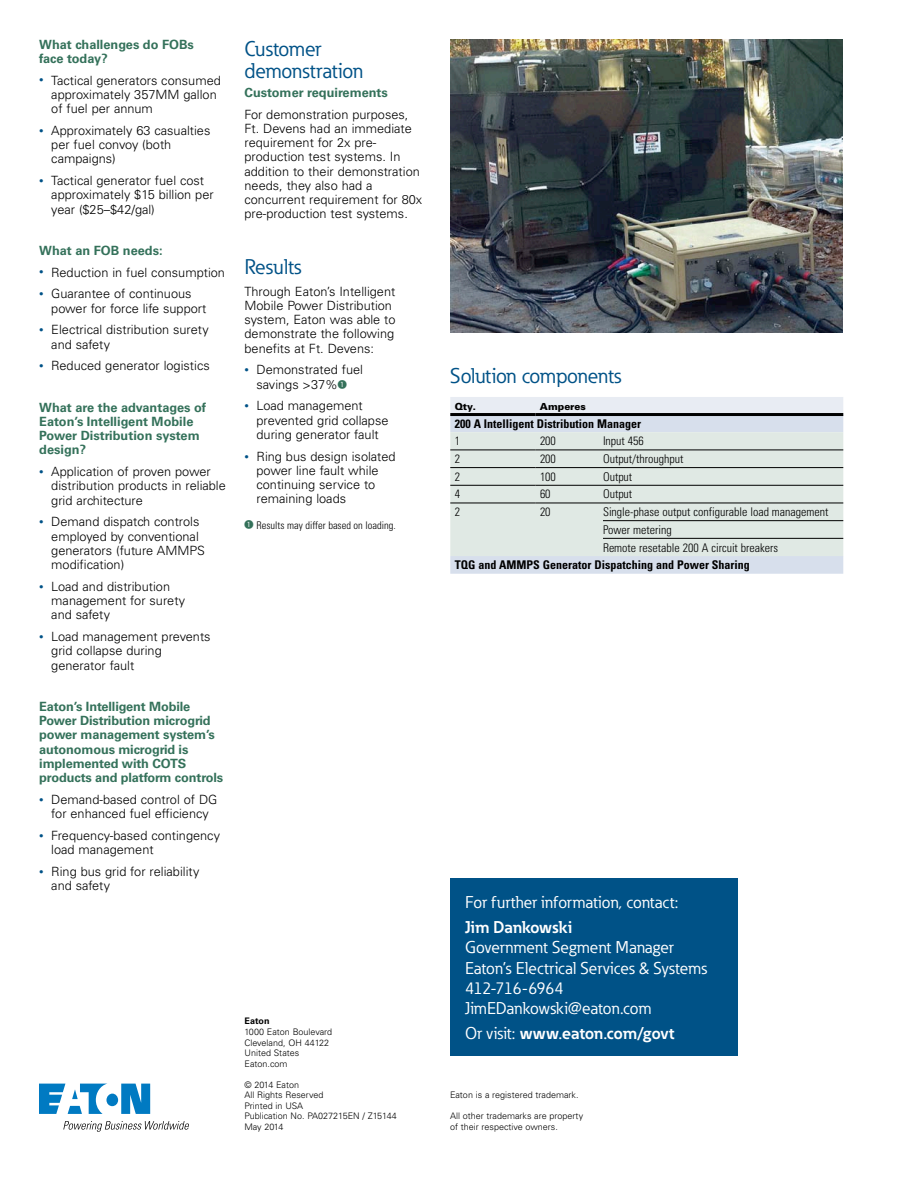
<style>
.page{position:relative;width:918px;height:1188px;background:#fff}
.page>*{position:absolute;margin:0;border:0;box-sizing:border-box;transform-origin:0 0}
.t1{font:21px/22.5px "Eaton";color:#005287}
.t2{font:16.8px/20.2px "Eaton";color:#fff}
.t3{font:700 16.8px "Eaton";letter-spacing:-.005em;color:#fff}
.t4{font:300 12.75px/14.2px "Univers LT Std";color:#000}
.t5{font:700 12.75px/14.2px "Univers LT Std";letter-spacing:-.01em;color:#34715a}
.t6{font:300 condensed 12px/17.7px "Univers LT Std";color:#000}
.t7{font:700 condensed 12px "Univers LT Std";color:#000}
.t8{font:300 condensed 10.5px "Univers LT Std";color:#000}
.t9{font:900 9.75px "Univers LT Std";color:#000}
.t10{font:300 9px/10.5px "Univers LT Std";color:#000}
.t11{font:700 9px "Univers LT Std";color:#000}
.s1{font-size:9px;color:#005287}
.s2{font-family:"European Pi One";font-weight:400;font-size:9px;color:#34715a}
.s3{font-family:"European Pi One";font-weight:400;font-stretch:normal;font-size:9px;color:#34715a}
.s4{font-weight:400}
</style>
<div class="page">
<div style="left:450px;top:397px;width:393px;height:16px;background:#e8ecf3"></div>
<div style="left:450px;top:416px;width:393px;height:158px;background:#d7dfec"></div>
<div style="left:450px;top:432px;width:393px;height:124px;background:#e0e9e4"></div>
<hr style="left:450px;top:450px;width:86px;height:1px;background:#000">
<hr style="left:536px;top:450px;width:67px;height:1px;background:#000">
<hr style="left:603px;top:450px;width:240px;height:1px;background:#000">
<hr style="left:450px;top:467px;width:86px;height:1px;background:#000">
<hr style="left:536px;top:467px;width:67px;height:1px;background:#000">
<hr style="left:603px;top:467px;width:240px;height:1px;background:#000">
<hr style="left:450px;top:485px;width:86px;height:1px;background:#000">
<hr style="left:536px;top:485px;width:67px;height:1px;background:#000">
<hr style="left:603px;top:485px;width:240px;height:1px;background:#000">
<hr style="left:450px;top:503px;width:86px;height:1px;background:#000">
<hr style="left:536px;top:503px;width:67px;height:1px;background:#000">
<hr style="left:603px;top:503px;width:240px;height:1px;background:#000">
<hr style="left:603px;top:520px;width:240px;height:1px;background:#000">
<hr style="left:603px;top:538px;width:240px;height:1px;background:#000">
<hr style="left:450px;top:413px;width:86px;height:3px;background:#000">
<hr style="left:536px;top:413px;width:67px;height:3px;background:#000">
<hr style="left:603px;top:413px;width:240px;height:3px;background:#000">
<img style="left:450px;top:40px;width:392px;height:293px">
<div style="left:450px;top:878px;width:288px;height:178px;background:#005287"></div>
<svg style="left:39px;top:1084px;width:111px;height:30px"></svg>
<svg style="left:63px;top:1121px;width:126px;height:11px"></svg>
<p class="t5" style="left:39px;top:37px;width:156px">What challenges do FOBs face today?</p>
<p class="t4" style="left:51px;top:73px;width:171px;text-indent:-12px"><span class="s1">•</span> Tactical generators consumed approximately 357MM gallon of fuel per annum</p>
<p class="t4" style="left:51px;top:123px;width:161px;text-indent:-12px"><span class="s1">•</span> Approximately 63 casualties per fuel convoy (both campaigns)</p>
<p class="t4" style="left:51px;top:173px;width:164px;text-indent:-12px"><span class="s1">•</span> Tactical generator fuel cost approximately $15 billion per year ($25–$42/gal)</p>
<p class="t5" style="left:39px;top:243px;width:125px">What an FOB needs:</p>
<p class="t4" style="left:39px;top:265px;width:187px"><span class="s1">•</span> Reduction in fuel consumption</p>
<p class="t4" style="left:51px;top:287px;width:157px;text-indent:-12px"><span class="s1">•</span> Guarantee of continuous power for force life support</p>
<p class="t4" style="left:51px;top:323px;width:159px;text-indent:-12px"><span class="s1">•</span> Electrical distribution surety and safety</p>
<p class="t4" style="left:39px;top:359px;width:172px"><span class="s1">•</span> Reduced generator logistics</p>
<p class="t5" style="left:39px;top:400px;width:168px">What are the advantages of<br>Eaton’s Intelligent Mobile<br>Power Distribution system design?</p>
<p class="t4" style="left:51px;top:464px;width:176px;text-indent:-12px"><span class="s1">•</span> Application of proven power distribution products in reliable grid architecture</p>
<p class="t4" style="left:51px;top:515px;width:155px;text-indent:-12px"><span class="s1">•</span> Demand dispatch controls employed by conventional generators (future AMMPS modification)</p>
<p class="t4" style="left:51px;top:579px;width:135px;text-indent:-12px"><span class="s1">•</span> Load and distribution management for surety and safety</p>
<p class="t4" style="left:51px;top:629px;width:161px;text-indent:-12px"><span class="s1">•</span> Load management prevents grid collapse during generator fault</p>
<p class="t5" style="left:39px;top:699px;width:186px">Eaton’s Intelligent Mobile<br>Power Distribution microgrid power management system’s autonomous microgrid is implemented with COTS products and platform controls</p>
<p class="t4" style="left:39px;top:792px;width:180px;text-align:center"><span class="s1">•</span> Demand-based control of DG for enhanced fuel efficiency</p>
<p class="t4" style="left:51px;top:828px;width:170px;text-indent:-12px"><span class="s1">•</span> Frequency-based contingency load management</p>
<p class="t4" style="left:51px;top:864px;width:150px;text-indent:-12px"><span class="s1">•</span> Ring bus grid for reliability and safety</p>
<h1 class="t1" style="left:244px;top:38px;width:120px">Customer demonstration</h1>
<p class="t5" style="left:244px;top:85px;width:145px">Customer requirements</p>
<p class="t4" style="left:244px;top:107px;width:179px">For demonstration purposes,<br>Ft. Devens had an immediate requirement for 2x pre&shy;production test systems. In addition to their demonstration needs, they also had a concurrent requirement for 80x pre-production test systems.</p>
<h1 class="t1" style="left:244px;top:256px;width:58px">Results</h1>
<p class="t4" style="left:244px;top:284px;width:153px">Through Eaton’s Intelligent<br>Mobile Power Distribution system, Eaton was able to demonstrate the following benefits at Ft. Devens:</p>
<p class="t4" style="left:244px;top:363px;width:120px;text-align:center"><span class="s1">•</span> Demonstrated fuel savings &gt;37%<span class="s2">A</span></p>
<p class="t4" style="left:256px;top:399px;width:134px;text-indent:-12px"><span class="s1">•</span> Load management prevented grid collapse during generator fault</p>
<p class="t4" style="left:256px;top:449px;width:141px;text-indent:-12px"><span class="s1">•</span> Ring bus design isolated power line fault while continuing service to remaining loads</p>
<p class="t8" style="left:244px;top:519px;width:153px"><span class="s3">A</span> Results may differ based on loading.</p>
<p class="t11" style="left:245px;top:1016px;width:27px">Eaton</p>
<p class="t10" style="left:245px;top:1027px;width:89px">1000 Eaton Boulevard<br>Cleveland, OH 44122<br>United States<br>Eaton.com</p>
<p class="t10" style="left:245px;top:1079px;width:154px">© 2014 Eaton<br>All Rights Reserved<br>Printed in USA<br>Publication No. PA027215EN / Z15144<br>May 2014</p>
<h1 class="t1" style="left:450px;top:365px;width:173px">Solution components</h1>
<p class="t9" style="left:455px;top:400px;width:23px">Qty.</p>
<p class="t9" style="left:540px;top:400px;width:48px">Amperes</p>
<p class="t7" style="left:455px;top:416px;width:188px">200 A Intelligent Distribution Manager</p>
<p class="t6" style="left:455px;top:432px;width:7px">1</p>
<p class="t6" style="left:540px;top:432px;width:17px">200</p>
<p class="t6" style="left:603px;top:432px;width:42px">Input 456</p>
<p class="t6" style="left:455px;top:450px;width:7px">2</p>
<p class="t6" style="left:540px;top:450px;width:17px">200</p>
<p class="t6" style="left:603px;top:450px;width:82px">Output/throughput</p>
<p class="t6" style="left:455px;top:468px;width:7px">2</p>
<p class="t6" style="left:540px;top:468px;width:17px">100</p>
<p class="t6" style="left:603px;top:468px;width:31px">Output</p>
<p class="t6" style="left:455px;top:485px;width:7px">4</p>
<p class="t6" style="left:540px;top:485px;width:12px">60</p>
<p class="t6" style="left:603px;top:485px;width:31px">Output</p>
<p class="t6" style="left:455px;top:503px;width:7px">2</p>
<p class="t6" style="left:540px;top:503px;width:12px">20</p>
<p class="t6" style="left:603px;top:503px;width:227px">Single-phase output configurable load management<br>Power metering<br>Remote resetable 200 A circuit breakers</p>
<p class="t7" style="left:455px;top:558px;width:297px">TQG and AMMPS Generator Dispatching and Power Sharing</p>
<h2 class="t2" style="left:465px;top:893px;width:215px">For further information, contact:</h2>
<h2 class="t3" style="left:465px;top:917px;width:109px">Jim Dankowski</h2>
<h2 class="t2" style="left:465px;top:938px;width:244px">Government Segment Manager<br>Eaton’s Electrical Services &amp; Systems<br>412-716-6964<br>JimEDankowski@eaton.com</h2>
<h2 class="t3" style="left:465px;top:1022px;width:211px"><span class="s4">Or visit:</span> www.eaton.com/govt</h2>
<p class="t10" style="left:450px;top:1090px;width:130px">Eaton is a registered trademark.</p>
<p class="t10" style="left:450px;top:1111px;width:135px">All other trademarks are property of their respective owners.</p>
</div>
